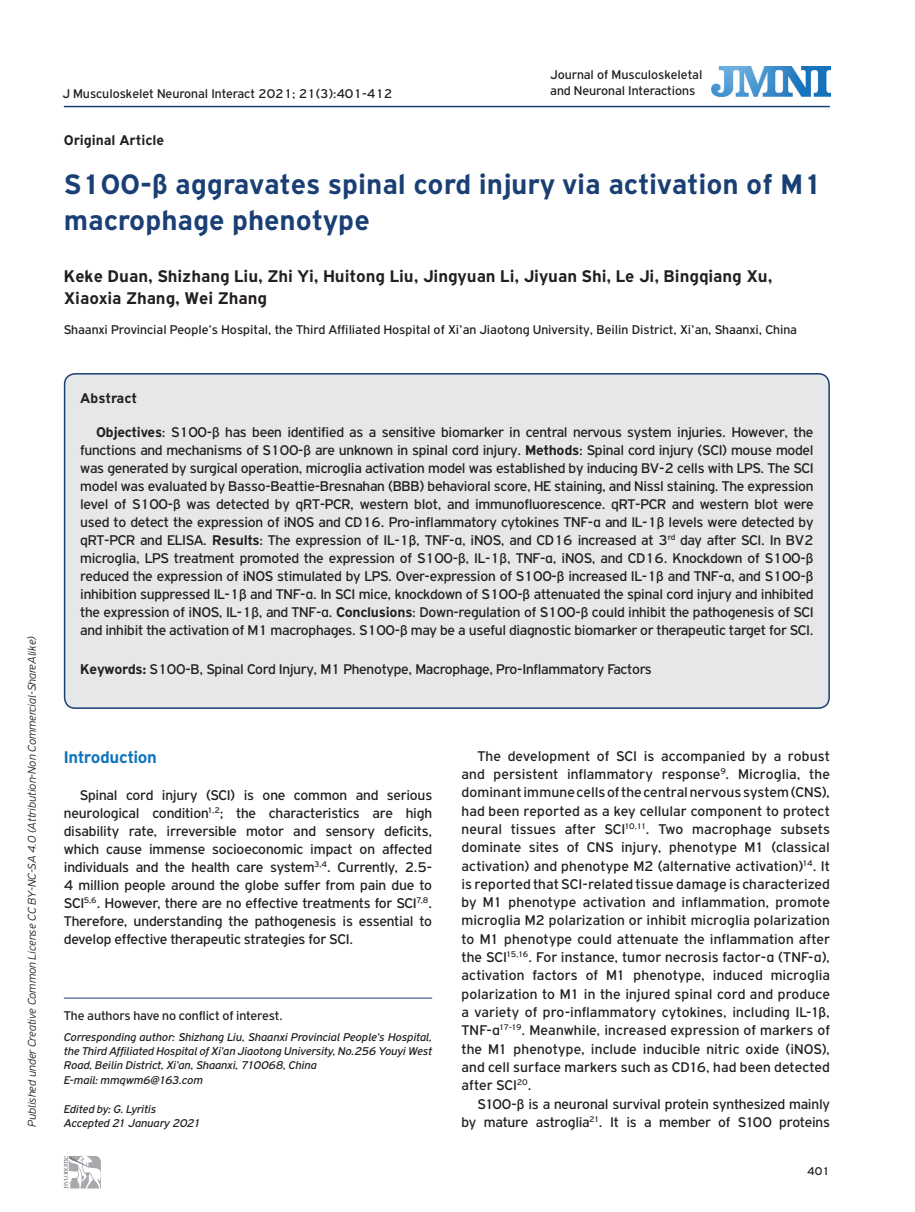
<style>
.page{position:relative;width:915px;height:1212px;background:#fff}
.page>*{position:absolute;margin:0;border:0;box-sizing:border-box;transform-origin:0 0}
.BASIC_TITLE{font:700 30px/36px "PF Highway Gothic";color:#1a3f74}
.AUTHOR{font:700 18px/21.6px "PF Highway Gothic";color:#231f20}
.TITLE_BOLD{font:700 18px "PF Highway Gothic";letter-spacing:-.02em;color:#1074bc}
.TEXT_BASIC{font:15px/18.3px "PF Highway Gothic";letter-spacing:-.01em;color:#231f20;text-align:justify}
.TEXT_ABSTRACT{font:15px/18px "PF Highway Gothic";letter-spacing:-.015em;color:#231f20;text-align:justify}
.TEXT_KEYWORDS{font:15px "PF Highway Gothic";letter-spacing:-.015em;color:#231f20}
.TYPE_OF_ARTICLE{font:700 15px "PF Highway Gothic";color:#231f20}
.TITLE_ABSTRACT{font:700 15px "PF Highway Gothic";color:#231f20}
.TITLE_ADDRESS{font:13.5px "PF Highway Gothic";color:#231f20}
.CONFLICT_OF_INTEREST{font:13.5px "PF Highway Gothic";letter-spacing:-.01em;color:#231f20}
.CORRESPONDING_AUTHOR{font:italic 12px/14.4px "PF Highway Gothic";letter-spacing:-.01em;color:#231f20;text-align:justify}
.t1{font:italic 300 12px "PF Highway Gothic";color:#231f20}
.t2{font:12px "PF Highway Gothic";color:#231f20}
.s1{font-weight:700}
</style>
<div class="page">
<hr style="left:64px;top:106px;width:765px;height:1px;background:#1a3f74">
<div style="left:65px;top:374px;width:763px;height:334px;background:#e6e7e9;border-radius:11px"></div>
<div style="left:64px;top:373px;width:765px;height:336px;border:2px solid #1a3f74;border-radius:11px"></div>
<hr style="left:64px;top:998px;width:368px;height:1px;background:#1a3f74">
<img style="left:711px;top:66px;width:118px;height:31px">
<svg style="left:64px;top:1156px;width:37px;height:33px"></svg>
<p class="t1" style="left:25px;top:1127px;width:492px;rotate:-90deg">Published under Creative Common License CC BY-NC-SA 4.0 (Attribution-Non Commercial-ShareAlike)</p>
<p class="TITLE_ADDRESS" style="left:550px;top:67px;width:153px">Journal of Musculoskeletal</p>
<p class="TITLE_ADDRESS" style="left:62px;top:86px;width:331px">J Musculoskelet Neuronal Interact 2021; 21(3):401-412</p>
<p class="TITLE_ADDRESS" style="left:550px;top:83px;width:146px">and Neuronal Interactions</p>
<p class="TYPE_OF_ARTICLE" style="left:64px;top:132px;width:102px">Original Article</p>
<p class="BASIC_TITLE" style="left:64px;top:166px;width:759px">S100-β aggravates spinal cord injury via activation of M1 macrophage phenotype</p>
<p class="AUTHOR" style="left:64px;top:265px;width:709px">Keke Duan, Shizhang Liu, Zhi Yi, Huitong Liu, Jingyuan Li, Jiyuan Shi, Le Ji, Bingqiang Xu,<br>Xiaoxia Zhang, Wei Zhang</p>
<p class="TITLE_ADDRESS" style="left:64px;top:322px;width:734px">Shaanxi Provincial People’s Hospital, the Third Affiliated Hospital of Xi’an Jiaotong University, Beilin District, Xi’an, Shaanxi, China</p>
<p class="TITLE_ABSTRACT" style="left:80px;top:390px;width:58px">Abstract</p>
<p class="TEXT_ABSTRACT" style="left:80px;top:423px;width:734px;text-indent:16px"><span class="s1">Objectives</span>: S100-β has been identified as a sensitive biomarker in central nervous system injuries. However, the functions and mechanisms of S100-β are unknown in spinal cord injury. <span class="s1">Methods</span>: Spinal cord injury (SCI) mouse model was generated by surgical operation, microglia activation model was established by inducing BV-2 cells with LPS. The SCI model was evaluated by Basso-Beattie-Bresnahan (BBB) behavioral score, HE staining, and Nissl staining. The expression level of S100-β was detected by qRT-PCR, western blot, and immunofluorescence. qRT-PCR and western blot were used to detect the expression of iNOS and CD16. Pro-inflammatory cytokines TNF-α and IL-1β levels were detected by qRT-PCR and ELISA. <span class="s1">Results</span>: The expression of IL-1β, TNF-α, iNOS, and CD16 increased at 3<sup>rd</sup> day after SCI. In BV2 microglia, LPS treatment promoted the expression of S100-β, IL-1β, TNF-α, iNOS, and CD16. Knockdown of S100-β reduced the expression of iNOS stimulated by LPS. Over-expression of S100-β increased IL-1β and TNF-α, and S100-β inhibition suppressed IL-1β and TNF-α. In SCI mice, knockdown of S100-β attenuated the spinal cord injury and inhibited the expression of iNOS, IL-1β, and TNF-α. <span class="s1">Conclusions</span>: Down-regulation of S100-β could inhibit the pathogenesis of SCI and inhibit the activation of M1 macrophages. S100-β may be a useful diagnostic biomarker or therapeutic target for SCI.</p>
<p class="TEXT_KEYWORDS" style="left:80px;top:661px;width:572px"><span class="s1">Keywords:</span> S100-Β, Spinal Cord Injury, M1 Phenotype, Macrophage, Pro-Inflammatory Factors</p>
<p class="TITLE_BOLD" style="left:64px;top:747px;width:95px">Introduction</p>
<p class="TEXT_BASIC" style="left:64px;top:786px;width:370px;text-indent:16px">Spinal cord injury (SCI) is one common and serious neurological condition<sup>1,2</sup>; the characteristics are high disability rate, irreversible motor and sensory deficits, which cause immense socioeconomic impact on affected individuals and the health care system<sup>3,4</sup>. Currently, 2.5- 4 million people around the globe suffer from pain due to SCI<sup>5,6</sup>. However, there are no effective treatments for SCI<sup>7,8</sup>.<br>Therefore, understanding the pathogenesis is essential to develop effective therapeutic strategies for SCI.</p>
<p class="CONFLICT_OF_INTEREST" style="left:64px;top:1008px;width:220px">The authors have no conflict of interest.</p>
<p class="CORRESPONDING_AUTHOR" style="left:64px;top:1029px;width:370px">Corresponding author: Shizhang Liu, Shaanxi Provincial People’s Hospital, the Third Affiliated Hospital of Xi’an Jiaotong University, No.256 Youyi West Road, Beilin District, Xi’an, Shaanxi, 710068, China</p>
<p class="CORRESPONDING_AUTHOR" style="left:64px;top:1072px;width:141px">E-mail: mmqwm6@163.com</p>
<p class="CORRESPONDING_AUTHOR" style="left:64px;top:1101px;width:94px">Edited by: G. Lyritis</p>
<p class="CORRESPONDING_AUTHOR" style="left:64px;top:1116px;width:138px">Accepted 21 January 2021</p>
<p class="TEXT_BASIC" style="left:461px;top:746px;width:370px;text-indent:16px">The development of SCI is accompanied by a robust and persistent inflammatory response<sup>9</sup>. Microglia, the dominant immune cells of the central nervous system (CNS), had been reported as a key cellular component to protect neural tissues after SCI<sup>10,11</sup>. Two macrophage subsets dominate sites of CNS injury, phenotype M1 (classical activation) and phenotype M2 (alternative activation)<sup>14</sup>. It is reported that SCI-related tissue damage is characterized by M1 phenotype activation and inflammation, promote microglia M2 polarization or inhibit microglia polarization to M1 phenotype could attenuate the inflammation after the SCI<sup>15,16</sup>. For instance, tumor necrosis factor-α (TNF-α), activation factors of M1 phenotype, induced microglia polarization to M1 in the injured spinal cord and produce a variety of pro-inflammatory cytokines, including IL-1β, TNF-α<sup>17-19</sup>. Meanwhile, increased expression of markers of the M1 phenotype, include inducible nitric oxide (iNOS), and cell surface markers such as CD16, had been detected after SCI<sup>20</sup>.</p>
<p class="TEXT_BASIC" style="left:461px;top:1094px;width:370px;text-align:right">S100-β is a neuronal survival protein synthesized mainly by mature astroglia<sup>21</sup>. It is a member of S100 proteins</p>
<p class="t2" style="left:806px;top:1165px;width:24px">401</p>
</div>
